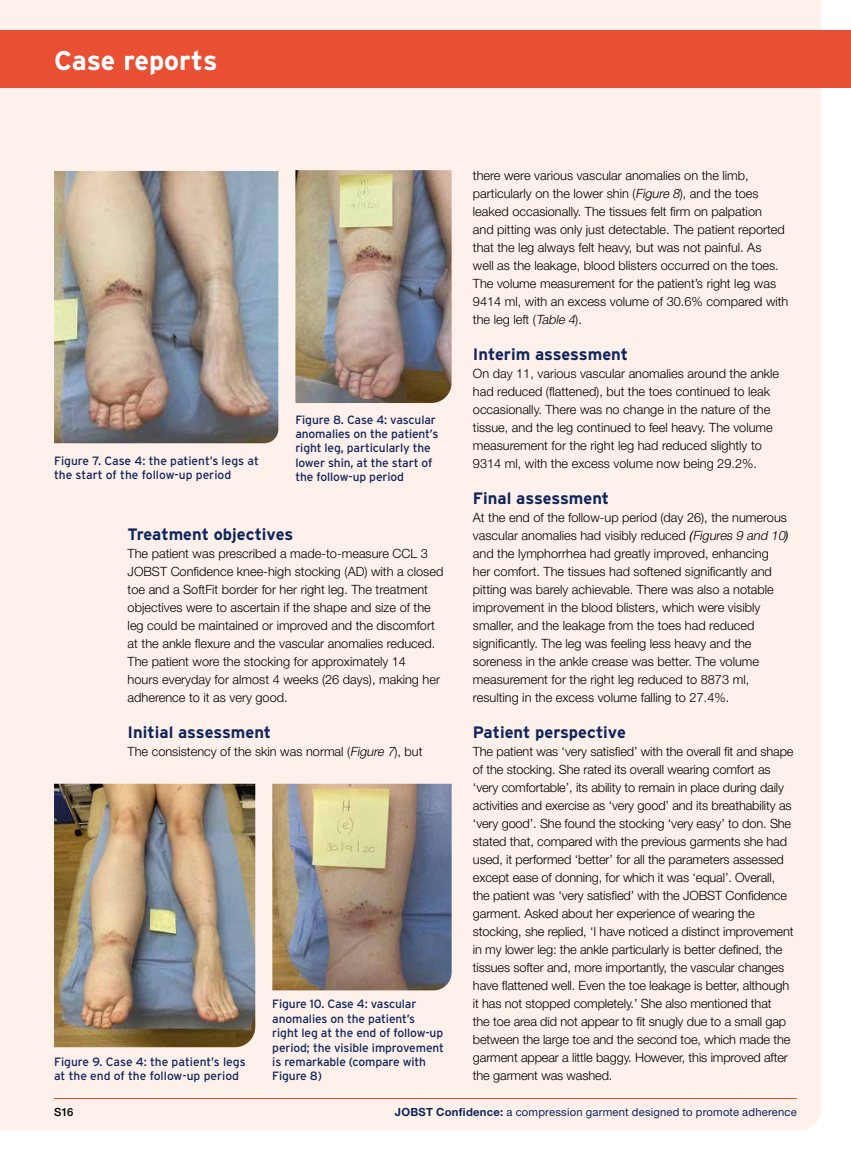
<style>
.page{position:relative;width:851px;height:1157px;background:#fff}
.page>*{position:absolute;margin:0;border:0;box-sizing:border-box;transform-origin:0 0}
.t1{font:700 27px "Interstate";color:#fff}
.t2{font:700 16.5px "Interstate";color:#0f265c}
.t3{font:300 12.75px/18px "Helvetica Neue LT Std";color:#000}
.t4{font:12px/14.4px "Interstate";letter-spacing:-.01em;color:#0f265c}
.t5{font:11.25px "Helvetica Neue LT Std";letter-spacing:.015em;color:#0f265c}
.t6{font:500 11.25px "Helvetica Neue LT Std";color:#000}
.s1{font-style:italic}
.s2{font-weight:400;font-style:italic}
.s3{font-weight:700}
</style>
<div class="page">
<div style="left:0;top:0;width:821px;height:1130px;background:#fef0ea"></div>
<hr style="left:54px;top:1098px;width:742px;height:1px;background:#e94f32">
<div style="left:0;top:30px;width:850px;height:57px;background:#e94f32"></div>
<img style="left:54px;top:171px;width:224px;height:272px">
<img style="left:54px;top:783px;width:201px;height:264px">
<img style="left:295px;top:170px;width:156px;height:233px">
<img style="left:272px;top:783px;width:179px;height:207px">
<h1 class="t1" style="left:54px;top:46px;width:165px">Case reports</h1>
<p class="t4" style="left:54px;top:453px;width:206px">Figure 7. Case 4: the patient’s legs at the start of the follow-up period</p>
<p class="t4" style="left:295px;top:412px;width:144px">Figure 8. Case 4: vascular anomalies on the patient’s right leg, particularly the lower shin, at the start of the follow-up period</p>
<p class="t2" style="left:128px;top:525px;width:167px">Treatment objectives</p>
<p class="t3" style="left:128px;top:544px;width:317px">The patient was prescribed a made-to-measure CCL 3<br>JOBST Confidence knee-high stocking (AD) with a closed toe and a SoftFit border for her right leg. The treatment objectives were to ascertain if the shape and size of the leg could be maintained or improved and the discomfort at the ankle flexure and the vascular anomalies reduced.<br>The patient wore the stocking for approximately 14<br>hours everyday for almost 4 weeks (26 days), making her adherence to it as very good.</p>
<p class="t2" style="left:128px;top:723px;width:145px">Initial assessment</p>
<p class="t3" style="left:128px;top:742px;width:296px">The consistency of the skin was normal (<span class="s1">Figure 7</span>), but</p>
<p class="t4" style="left:54px;top:1054px;width:193px">Figure 9. Case 4: the patient’s legs at the end of the follow-up period</p>
<p class="t4" style="left:272px;top:996px;width:173px">Figure 10. Case 4: vascular anomalies on the patient’s right leg at the end of follow-up period; the visible improvement is remarkable (compare with<br>Figure 8)</p>
<p class="t3" style="left:473px;top:166px;width:317px">there were various vascular anomalies on the limb, particularly on the lower shin (<span class="s1">Figure 8</span>), and the toes leaked occasionally. The tissues felt firm on palpation<br>and pitting was only just detectable. The patient reported that the leg always felt heavy, but was not painful. As<br>well as the leakage, blood blisters occurred on the toes.<br>The volume measurement for the patient’s right leg was 9414 ml, with an excess volume of 30.6% compared with the leg left (<span class="s1">Table 4</span>).</p>
<p class="t2" style="left:473px;top:345px;width:157px">Interim assessment</p>
<p class="t3" style="left:473px;top:364px;width:308px">On day 11, various vascular anomalies around the ankle had reduced (flattened), but the toes continued to leak occasionally. There was no change in the nature of the tissue, and the leg continued to feel heavy. The volume measurement for the right leg had reduced slightly to 9314 ml, with the excess volume now being 29.2%.</p>
<p class="t2" style="left:473px;top:489px;width:138px">Final assessment</p>
<p class="t3" style="left:473px;top:508px;width:317px">At the end of the follow-up period (day 26), the numerous vascular anomalies had visibly reduced <span class="s2">(</span><span class="s1">Figures 9 and 10</span><span class="s2">) </span>and the lymphorrhea had greatly improved, enhancing her comfort. The tissues had softened significantly and pitting was barely achievable. There was also a notable improvement in the blood blisters, which were visibly smaller, and the leakage from the toes had reduced significantly. The leg was feeling less heavy and the soreness in the ankle crease was better. The volume measurement for the right leg reduced to 8873 ml, resulting in the excess volume falling to 27.4%.</p>
<p class="t2" style="left:473px;top:723px;width:154px">Patient perspective</p>
<p class="t3" style="left:473px;top:742px;width:322px">The patient was ‘very satisfied’ with the overall fit and shape of the stocking. She rated its overall wearing comfort as ‘very comfortable’, its ability to remain in place during daily activities and exercise as ‘very good’ and its breathability as ‘very good’. She found the stocking ‘very easy’ to don. She stated that, compared with the previous garments she had used, it performed ‘better’ for all the parameters assessed except ease of donning, for which it was ‘equal’. Overall, the patient was ‘very satisfied’ with the JOBST Confidence garment. Asked about her experience of wearing the stocking, she replied, ‘I have noticed a distinct improvement in my lower leg: the ankle particularly is better defined, the tissues softer and, more importantly, the vascular changes have flattened well. Even the toe leakage is better, although it has not stopped completely.’ She also mentioned that<br>the toe area did not appear to fit snugly due to a small gap between the large toe and the second toe, which made the garment appear a little baggy. However, this improved after the garment was washed.</p>
<p class="t6" style="left:54px;top:1105px;width:21px">S16</p>
<p class="t5" style="left:395px;top:1105px;width:403px"><span class="s3">JOBST Confidence:</span> a compression garment designed to promote adherence</p>
</div>
